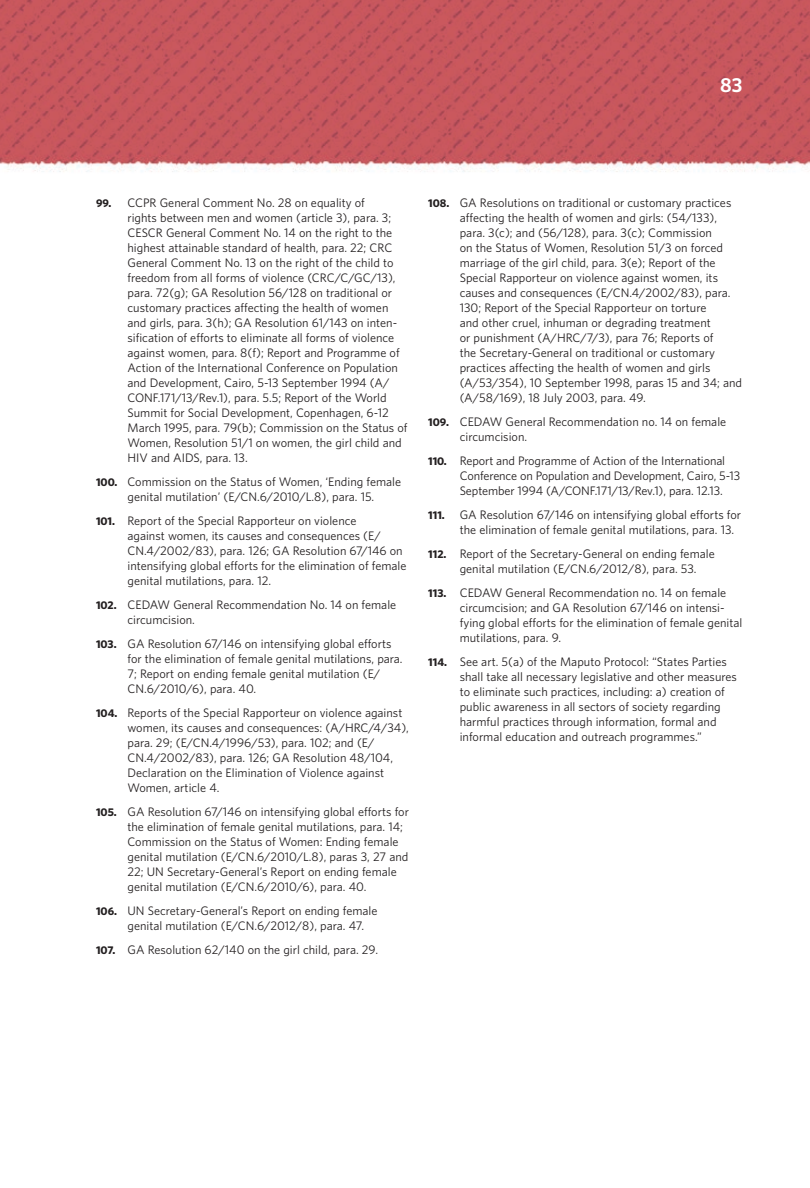
<style>
.page{position:relative;width:810px;height:1188px;background:#fff}
.page>*{position:absolute;margin:0;border:0;box-sizing:border-box;transform-origin:0 0}
.t1{font:700 18px "UNFPA";color:#fff}
.t2{font:11.25px/15px "UNFPA Text";color:#231f20}
.t3{font:700 11.25px "Whitney";color:#231f20}
.s1{font-family:"Whitney";font-weight:700}
</style>
<div class="page">
<img style="left:0;top:0;width:810px;height:172px">
<h1 class="t1" style="left:720px;top:73px;width:24px">83</h1>
<p class="t2" style="left:128px;top:195px;width:282px;text-indent:-32px"><span class="s1">99.</span> CCPR General Comment No. 28 on equality of<br>rights between men and women (article 3), para. 3; CESCR General Comment No. 14 on the right to the highest attainable standard of health, para. 22; CRC General Comment No. 13 on the right of the child to freedom from all forms of violence (CRC/C/GC/13), para. 72(g); GA Resolution 56/128 on traditional or customary practices affecting the health of women and girls, para. 3(h); GA Resolution 61/143 on inten&shy;sification of efforts to eliminate all forms of violence against women, para. 8(f); Report and Programme of Action of the International Conference on Population and Development, Cairo, 5-13 September 1994 (A/ CONF.171/13/Rev.1), para. 5.5; Report of the World Summit for Social Development, Copenhagen, 6-12<br>March 1995, para. 79(b); Commission on the Status of Women, Resolution 51/1 on women, the girl child and HIV and AIDS, para. 13.</p>
<p class="t2" style="left:96px;top:474px;width:307px;text-align:center"><span class="s1">100.</span> Commission on the Status of Women, ‘Ending female genital mutilation’ (E/CN.6/2010/L.8), para. 15.</p>
<p class="t2" style="left:128px;top:513px;width:281px;text-indent:-32px"><span class="s1">101.</span> Report of the Special Rapporteur on violence<br>against women, its causes and consequences (E/ CN.4/2002/83), para. 126; GA Resolution 67/146 on intensifying global efforts for the elimination of female genital mutilations, para. 12.</p>
<p class="t2" style="left:128px;top:597px;width:270px;text-indent:-32px"><span class="s1">102.</span> CEDAW General Recommendation No. 14 on female circumcision.</p>
<p class="t2" style="left:128px;top:636px;width:277px;text-indent:-32px"><span class="s1">103.</span> GA Resolution 67/146 on intensifying global efforts for the elimination of female genital mutilations, para.<br>7; Report on ending female genital mutilation (E/ CN.6/2010/6), para. 40.</p>
<p class="t2" style="left:128px;top:705px;width:283px;text-indent:-32px"><span class="s1">104.</span> Reports of the Special Rapporteur on violence against women, its causes and consequences: (A/HRC/4/34), para. 29; (E/CN.4/1996/53), para. 102; and (E/ CN.4/2002/83), para. 126; GA Resolution 48/104, Declaration on the Elimination of Violence against Women, article 4.</p>
<p class="t2" style="left:128px;top:804px;width:283px;text-indent:-32px"><span class="s1">105.</span> GA Resolution 67/146 on intensifying global efforts for the elimination of female genital mutilations, para. 14; Commission on the Status of Women: Ending female genital mutilation (E/CN.6/2010/L.8), paras 3, 27 and 22; UN Secretary-General’s Report on ending female genital mutilation (E/CN.6/2010/6), para. 40.</p>
<p class="t2" style="left:128px;top:903px;width:252px;text-indent:-32px"><span class="s1">106.</span> UN Secretary-General’s Report on ending female genital mutilation (E/CN.6/2012/8), para. 47.</p>
<p class="t2" style="left:96px;top:942px;width:284px"><span class="s1">107.</span> GA Resolution 62/140 on the girl child, para. 29.</p>
<p class="t2" style="left:460px;top:195px;width:284px;text-indent:-32px"><span class="s1">108.</span> GA Resolutions on traditional or customary practices affecting the health of women and girls: (54/133), para. 3(c); and (56/128), para. 3(c); Commission<br>on the Status of Women, Resolution 51/3 on forced marriage of the girl child, para. 3(e); Report of the Special Rapporteur on violence against women, its causes and consequences (E/CN.4/2002/83), para.<br>130; Report of the Special Rapporteur on torture<br>and other cruel, inhuman or degrading treatment<br>or punishment (A/HRC/7/3), para 76; Reports of<br>the Secretary-General on traditional or customary practices affecting the health of women and girls (A/53/354), 10 September 1998, paras 15 and 34; and (A/58/169), 18 July 2003, para. 49.</p>
<p class="t2" style="left:460px;top:414px;width:268px;text-indent:-32px"><span class="s1">109.</span> CEDAW General Recommendation no. 14 on female circumcision.</p>
<p class="t2" style="left:460px;top:453px;width:282px;text-indent:-32px"><span class="s1">110.</span> Report and Programme of Action of the International<br>Conference on Population and Development, Cairo, 5-13<br>September 1994 (A/CONF.171/13/Rev.1), para. 12.13.</p>
<p class="t3" style="left:428px;top:508px;width:18px">111.</p>
<p class="t2" style="left:460px;top:507px;width:283px">GA Resolution 67/146 on intensifying global efforts for the elimination of female genital mutilations, para. 13.</p>
<p class="t2" style="left:460px;top:546px;width:257px;text-indent:-32px"><span class="s1">112.</span> Report of the Secretary-General on ending female genital mutilation (E/CN.6/2012/8), para. 53.</p>
<p class="t2" style="left:460px;top:585px;width:284px;text-indent:-32px"><span class="s1">113.</span> CEDAW General Recommendation no. 14 on female circumcision; and GA Resolution 67/146 on intensi&shy;fying global efforts for the elimination of female genital mutilations, para. 9.</p>
<p class="t2" style="left:460px;top:654px;width:279px;text-indent:-32px"><span class="s1">114.</span> See art. 5(a) of the Maputo Protocol: “States Parties shall take all necessary legislative and other measures to eliminate such practices, including: a) creation of public awareness in all sectors of society regarding harmful practices through information, formal and informal education and outreach programmes.”</p>
</div>
